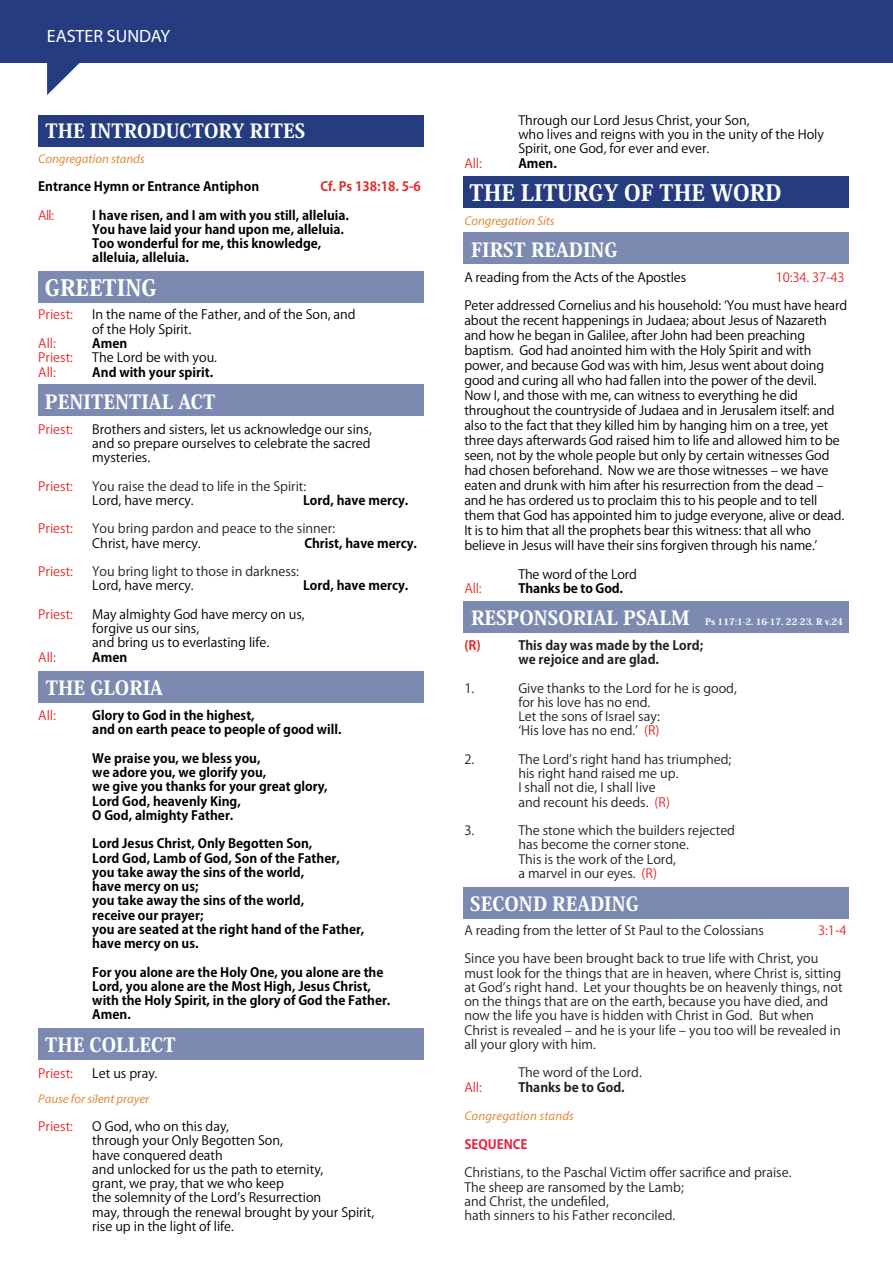
<style>
.page{position:relative;width:893px;height:1263px;background:#fff}
.page>*{position:absolute;margin:0;border:0;box-sizing:border-box;transform-origin:0 0}
.t1{font:800 22.35px "Koz Min Pro";color:#fff}
.t2{font:800 19.35px "Koz Min Pro";color:#fff}
.t3{font:17.85px "Myriad Pro";color:#fff}
.t4{font:12.75px/15px "Koz Go Pro";letter-spacing:-.01em;color:#000}
.t5{font:12.75px/14.2px "Koz Go Pro";color:#231f20}
.t6{font:700 12.75px/14.2px "Koz Go Pro";color:#000}
.t7{font:italic 12.75px "Myriad Pro";letter-spacing:-.005em;color:#dd8d3c}
.t8{font:700 12.75px/14.2px "Koz Go Pro";color:#231f20}
.t9{font:12.75px "Koz Go Pro";color:#e22b2a}
.t10{font:12.75px "Koz Go Pro";color:#e4292b}
.t11{font:12.75px "Koz Go Pro";color:#e32a2a}
.t12{font:700 12.75px "Koz Go Pro";color:#e4292b}
.t13{font:12.75px "Koz Go Pro";color:#e92428}
.t14{font:700 12.75px "Koz Go Pro";color:#e7213f}
.t15{font:12.75px "Koz Go Pro";color:#e8262a}
.t16{font:12.75px "Koz Go Pro";color:#e7213f}
.t17{font:12.75px "Koz Go Pro";color:#e5282b}
.t18{font:700 12.75px "Koz Go Pro";color:#e6282a}
.t19{font:800 9px "Koz Min Pro";color:#fff}
.s1{font-size:19.35px}
.s2{color:#e4282b}
</style>
<div class="page">
<div style="left:0;top:0;width:893px;height:62px;background:#253c80"></div>
<svg style="left:47px;top:62px;width:39px;height:33px"></svg>
<div style="left:38px;top:115px;width:386px;height:32px;background:#253c80"></div>
<div style="left:38px;top:271px;width:385px;height:32px;background:#7c8ab2"></div>
<div style="left:38px;top:384px;width:386px;height:32px;background:#7c8ab2"></div>
<div style="left:464px;top:176px;width:385px;height:32px;background:#253c80"></div>
<div style="left:464px;top:232px;width:385px;height:32px;background:#7c8ab2"></div>
<div style="left:464px;top:601px;width:385px;height:31px;background:#7c8ab2"></div>
<div style="left:464px;top:887px;width:385px;height:32px;background:#7c8ab2"></div>
<div style="left:38px;top:1028px;width:385px;height:32px;background:#7c8ab2"></div>
<div style="left:38px;top:671px;width:385px;height:31px;background:#7c8ab2"></div>
<h3 class="t3" style="left:47px;top:25px;width:125px">EASTER SUNDAY</h3>
<h2 class="t2" style="left:46px;top:116px;width:261px">THE INTRODUCTORY RITES</h2>
<p class="t7" style="left:38px;top:151px;width:108px">Congregation stands</p>
<p class="t6" style="left:38px;top:180px;width:222px">Entrance Hymn or Entrance Antiphon</p>
<p class="t12" style="left:320px;top:178px;width:102px">Cf. Ps 138:18. 5-6</p>
<p class="t17" style="left:38px;top:207px;width:17px">All:</p>
<p class="t6" style="left:92px;top:209px;width:258px">I have risen, and I am with you still, alleluia.<br>You have laid your hand upon me, alleluia.<br>Too wonderful for me, this knowledge, alleluia, alleluia.</p>
<h1 class="t1" style="left:45px;top:271px;width:113px">GREETING</h1>
<p class="t10" style="left:38px;top:307px;width:36px">Priest:</p>
<p class="t4" style="left:92px;top:308px;width:265px;line-height:14.2px">In the name of the Father, and of the Son, and of the Holy Spirit.</p>
<p class="t10" style="left:38px;top:335px;width:19px">All:</p>
<p class="t6" style="left:92px;top:337px;width:37px">Amen</p>
<p class="t10" style="left:38px;top:349px;width:36px">Priest:</p>
<p class="t4" style="left:92px;top:350px;width:126px">The Lord be with you.</p>
<p class="t10" style="left:38px;top:364px;width:19px">All:</p>
<p class="t6" style="left:92px;top:365px;width:122px">And with your spirit.</p>
<h2 class="t2" style="left:45px;top:387px;width:172px">PENITENTIAL ACT</h2>
<p class="t11" style="left:38px;top:421px;width:36px">Priest:</p>
<p class="t4" style="left:92px;top:422px;width:281px;line-height:14.2px;text-align:justify">Brothers and sisters, let us acknowledge our sins, and so prepare ourselves to celebrate the sacred mysteries.</p>
<p class="t9" style="left:38px;top:478px;width:36px">Priest:</p>
<p class="t5" style="left:92px;top:479px;width:215px">You raise the dead to life in the Spirit:</p>
<p class="t4" style="left:92px;top:493px;width:103px">Lord, have mercy.</p>
<p class="t6" style="left:303px;top:494px;width:107px">Lord, have mercy.</p>
<p class="t9" style="left:38px;top:520px;width:36px">Priest:</p>
<p class="t5" style="left:92px;top:522px;width:244px">You bring pardon and peace to the sinner:</p>
<p class="t4" style="left:92px;top:536px;width:110px">Christ, have mercy.</p>
<p class="t6" style="left:304px;top:536px;width:114px">Christ, have mercy.</p>
<p class="t9" style="left:38px;top:563px;width:36px">Priest:</p>
<p class="t5" style="left:92px;top:565px;width:208px">You bring light to those in darkness:</p>
<p class="t4" style="left:92px;top:578px;width:103px">Lord, have mercy.</p>
<p class="t6" style="left:303px;top:579px;width:107px">Lord, have mercy.</p>
<p class="t11" style="left:38px;top:606px;width:36px">Priest:</p>
<p class="t4" style="left:92px;top:607px;width:214px;line-height:14.2px">May almighty God have mercy on us, forgive us our sins,<br>and bring us to everlasting life.</p>
<p class="t11" style="left:38px;top:649px;width:19px">All:</p>
<p class="t6" style="left:92px;top:651px;width:37px">Amen</p>
<h2 class="t2" style="left:46px;top:673px;width:119px">THE GLORIA</h2>
<p class="t13" style="left:38px;top:707px;width:19px">All:</p>
<p class="t6" style="left:92px;top:709px;width:251px">Glory to God in the highest,<br>and on earth peace to people of good will.</p>
<p class="t6" style="left:92px;top:752px;width:237px">We praise you, we bless you,<br>we adore you, we glorify you,<br>we give you thanks for your great glory,<br>Lord God, heavenly King,<br>O God, almighty Father.</p>
<p class="t6" style="left:92px;top:837px;width:274px">Lord Jesus Christ, Only Begotten Son,<br>Lord God, Lamb of God, Son of the Father, you take away the sins of the world,<br>have mercy on us;<br>you take away the sins of the world,<br>receive our prayer;<br>you are seated at the right hand of the Father, have mercy on us.</p>
<p class="t6" style="left:92px;top:966px;width:300px">For you alone are the Holy One, you alone are the Lord, you alone are the Most High, Jesus Christ, with the Holy Spirit, in the glory of God the Father.<br>Amen.</p>
<h2 class="t2" style="left:45px;top:1031px;width:132px">THE COLLECT</h2>
<p class="t13" style="left:38px;top:1065px;width:36px">Priest:</p>
<p class="t4" style="left:92px;top:1066px;width:67px">Let us pray.</p>
<p class="t7" style="left:38px;top:1090px;width:113px">Pause for silent prayer</p>
<p class="t10" style="left:38px;top:1118px;width:36px">Priest:</p>
<p class="t4" style="left:92px;top:1120px;width:283px;line-height:14.2px">O God, who on this day,<br>through your Only Begotten Son,<br>have conquered death<br>and unlocked for us the path to eternity,<br>grant, we pray, that we who keep<br>the solemnity of the Lordʼs Resurrection<br>may, through the renewal brought by your Spirit, rise up in the light of life.</p>
<p class="t4" style="left:518px;top:113px;width:307px;line-height:14.2px">Through our Lord Jesus Christ, your Son,<br>who lives and reigns with you in the unity of the Holy<br>Spirit, one God, for ever and ever.</p>
<p class="t11" style="left:464px;top:155px;width:19px">All:</p>
<p class="t6" style="left:518px;top:157px;width:40px">Amen.</p>
<h1 class="t1" style="left:470px;top:176px;width:313px">THE LITURGY OF THE WORD</h1>
<p class="t7" style="left:464px;top:212px;width:92px">Congregation Sits</p>
<h2 class="t2" style="left:471px;top:235px;width:148px">FIRST READING</h2>
<p class="t4" style="left:464px;top:270px;width:223px">A reading from the Acts of the Apostles</p>
<p class="t9" style="left:776px;top:269px;width:70px">10:34. 37-43</p>
<p class="t4" style="left:464px;top:298px;width:384px">Peter addressed Cornelius and his household: ʻYou must have heard about the recent happenings in Judaea; about Jesus of Nazareth and how he began in Galilee, after John had been preaching baptism. God had anointed him with the Holy Spirit and with power, and because God was with him, Jesus went about doing good and curing all who had fallen into the power of the devil.<br>Now I, and those with me, can witness to everything he did throughout the countryside of Judaea and in Jerusalem itself: and also to the fact that they killed him by hanging him on a tree, yet three days afterwards God raised him to life and allowed him to be seen, not by the whole people but only by certain witnesses God had chosen beforehand. Now we are those witnesses ‒ we have eaten and drunk with him after his resurrection from the dead ‒ and he has ordered us to proclaim this to his people and to tell them that God has appointed him to judge everyone, alive or dead.<br>It is to him that all the prophets bear this witness: that all who believe in Jesus will have their sins forgiven through his name.ʼ</p>
<p class="t4" style="left:518px;top:567px;width:120px">The word of the Lord</p>
<p class="t9" style="left:464px;top:580px;width:19px">All:</p>
<p class="t6" style="left:518px;top:582px;width:106px">Thanks be to God.</p>
<p class="t19" style="left:471px;top:615px;width:373px"><span class="s1">RESPONSORIAL PSALM</span> Ps 117:1-2. 16-17. 22-23. R v.24</p>
<p class="t18" style="left:464px;top:637px;width:18px">(R)</p>
<p class="t8" style="left:518px;top:639px;width:186px">This day was made by the Lord; we rejoice and are glad.</p>
<p class="t5" style="left:464px;top:681px;width:11px">1.</p>
<p class="t5" style="left:518px;top:681px;width:220px">Give thanks to the Lord for he is good, for his love has no end.<br>Let the sons of Israel say:<br>ʻHis love has no end.ʼ <span class="s2">(R)</span></p>
<p class="t5" style="left:464px;top:752px;width:11px">2.</p>
<p class="t5" style="left:518px;top:752px;width:214px">The Lordʼs right hand has triumphed; his right hand raised me up.<br>I shall not die, I shall live<br>and recount his deeds. <span class="s2">(R)</span></p>
<p class="t5" style="left:464px;top:824px;width:11px">3.</p>
<p class="t5" style="left:518px;top:824px;width:218px">The stone which the builders rejected has become the corner stone.<br>This is the work of the Lord,<br>a marvel in our eyes. <span class="s2">(R)</span></p>
<h2 class="t2" style="left:470px;top:889px;width:170px">SECOND READING</h2>
<p class="t5" style="left:464px;top:923px;width:301px">A reading from the letter of St Paul to the Colossians</p>
<p class="t15" style="left:818px;top:922px;width:30px">3:1-4</p>
<p class="t5" style="left:464px;top:952px;width:380px">Since you have been brought back to true life with Christ, you must look for the things that are in heaven, where Christ is, sitting at Godʼs right hand. Let your thoughts be on heavenly things, not on the things that are on the earth, because you have died, and now the life you have is hidden with Christ in God. But when Christ is revealed ‒ and he is your life ‒ you too will be revealed in all your glory with him.</p>
<p class="t5" style="left:518px;top:1066px;width:125px">The word of the Lord.</p>
<p class="t16" style="left:464px;top:1079px;width:19px">All:</p>
<p class="t8" style="left:518px;top:1081px;width:108px">Thanks be to God.</p>
<p class="t7" style="left:464px;top:1108px;width:111px">Congregation stands</p>
<p class="t14" style="left:464px;top:1136px;width:65px">SEQUENCE</p>
<p class="t5" style="left:464px;top:1166px;width:329px">Christians, to the Paschal Victim offer sacrifice and praise.<br>The sheep are ransomed by the Lamb;<br>and Christ, the undefiled,<br>hath sinners to his Father reconciled.</p>
</div>
